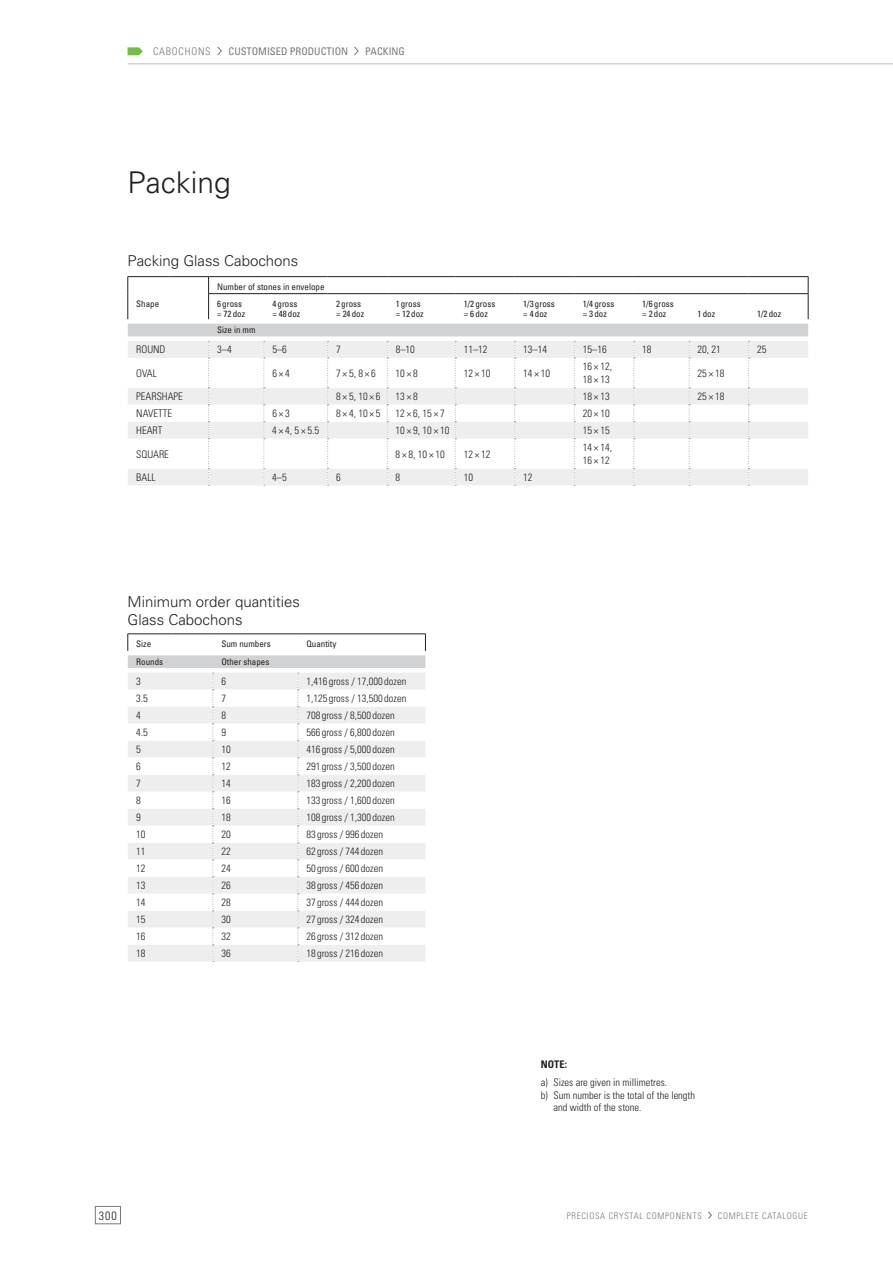
<style>
.page{position:relative;width:893px;height:1263px;background:#fff}
.page>*{position:absolute;margin:0;border:0;box-sizing:border-box;transform-origin:0 0}
.t1{font:300 30px "Univers CE";color:#231f20}
.t2{font:300 15px/18px "Univers CE";color:#231f20}
.t3{font:300 condensed 12px "Univers CE";color:#231f20}
.t4{font:300 condensed 10.5px/12.6px "Univers CE";color:#231f20}
.t5{font:condensed 10.5px "Univers CE";color:#76787b}
.t6{font:300 condensed 10.5px "Univers CE";letter-spacing:.08em;color:#76787b}
.t7{font:700 condensed 10.5px "Univers CE";color:#231f20}
.t8{font:condensed 9px/10.4px "Univers CE";color:#231f20}
.t9{font:300 condensed 9px "Univers CE";letter-spacing:.08em;color:#76787b}
</style>
<div class="page">
<hr style="left:209px;top:276px;width:55px;height:1px;background:#231f20">
<hr style="left:264px;top:276px;width:64px;height:1px;background:#231f20">
<hr style="left:328px;top:276px;width:59px;height:1px;background:#231f20">
<hr style="left:387px;top:276px;width:68px;height:1px;background:#231f20">
<hr style="left:455px;top:276px;width:60px;height:1px;background:#231f20">
<hr style="left:515px;top:276px;width:59px;height:1px;background:#231f20">
<hr style="left:574px;top:276px;width:60px;height:1px;background:#231f20">
<hr style="left:634px;top:276px;width:55px;height:1px;background:#231f20">
<hr style="left:689px;top:276px;width:60px;height:1px;background:#231f20">
<hr style="left:749px;top:276px;width:59px;height:1px;background:#231f20">
<hr style="left:128px;top:276px;width:41px;height:1px;background:#231f20">
<hr style="left:169px;top:276px;width:40px;height:1px;background:#231f20">
<svg style="left:128px;top:277px;width:681px;height:209px"></svg>
<svg style="left:128px;top:634px;width:298px;height:328px"></svg>
<div style="left:95px;top:1206px;width:26px;height:18px;border:1px solid #76787b"></div>
<hr style="left:128px;top:63px;width:765px;height:2px;background:#d1d2d4">
<svg style="left:708px;top:1211px;width:4px;height:8px"></svg>
<svg style="left:217px;top:46px;width:5px;height:9px"></svg>
<svg style="left:354px;top:46px;width:5px;height:10px"></svg>
<svg style="left:128px;top:47px;width:15px;height:8px"></svg>
<p class="t6" style="left:153px;top:46px;width:59px">CABOCHONS</p>
<p class="t5" style="left:229px;top:46px;width:121px">CUSTOMISED PRODUCTION</p>
<p class="t5" style="left:365px;top:46px;width:12px">Packin</p>
<p class="t5" style="left:399px;top:46px;width:8px">g</p>
<h1 class="t1" style="left:128px;top:165px;width:105px">Packing</h1>
<h2 class="t2" style="left:128px;top:252px;width:172px">Packing Glass Cabochons</h2>
<p class="t8" style="left:217px;top:282px;width:109px">Number of stones in envelope</p>
<p class="t8" style="left:136px;top:299px;width:25px">Shape</p>
<p class="t8" style="left:217px;top:299px;width:30px">6 gross = 72 doz</p>
<p class="t8" style="left:272px;top:299px;width:30px">4 gross = 48 doz</p>
<p class="t8" style="left:336px;top:299px;width:30px">2 gross = 24 doz</p>
<p class="t8" style="left:396px;top:299px;width:30px">1 gross = 12 doz</p>
<p class="t8" style="left:464px;top:299px;width:33px">1/2 gross = 6 doz</p>
<p class="t8" style="left:523px;top:299px;width:33px">1/3 gross = 4 doz</p>
<p class="t8" style="left:583px;top:299px;width:33px">1/4 gross = 3 doz</p>
<p class="t8" style="left:642px;top:299px;width:33px">1/6gross = 2doz</p>
<p class="t8" style="left:698px;top:309px;width:19px">1 doz</p>
<p class="t8" style="left:757px;top:309px;width:26px">1/2 doz</p>
<p class="t8" style="left:217px;top:325px;width:40px">Size in mm</p>
<p class="t4" style="left:136px;top:344px;width:31px">ROUND</p>
<p class="t4" style="left:217px;top:344px;width:16px">3–4</p>
<p class="t4" style="left:272px;top:344px;width:16px">5–6</p>
<p class="t4" style="left:336px;top:344px;width:6px">7</p>
<p class="t4" style="left:396px;top:344px;width:21px">8–10</p>
<p class="t4" style="left:464px;top:344px;width:25px">11–12</p>
<p class="t4" style="left:523px;top:344px;width:25px">13–14</p>
<p class="t4" style="left:583px;top:344px;width:25px">15–16</p>
<p class="t4" style="left:642px;top:344px;width:11px">18</p>
<p class="t4" style="left:698px;top:344px;width:25px">20, 21</p>
<p class="t4" style="left:757px;top:344px;width:11px">25</p>
<p class="t4" style="left:136px;top:367px;width:22px">OVAL</p>
<p class="t4" style="left:272px;top:367px;width:19px">6 × 4</p>
<p class="t4" style="left:336px;top:367px;width:41px">7 × 5, 8 × 6</p>
<p class="t4" style="left:396px;top:367px;width:24px">10 × 8</p>
<p class="t4" style="left:464px;top:367px;width:28px">12 × 10</p>
<p class="t4" style="left:523px;top:367px;width:28px">14 × 10</p>
<p class="t4" style="left:583px;top:361px;width:31px">16 × 12,<br>18 × 13</p>
<p class="t4" style="left:698px;top:367px;width:28px">25 × 18</p>
<p class="t4" style="left:136px;top:390px;width:48px">PEARSHAPE</p>
<p class="t4" style="left:336px;top:390px;width:46px">8 × 5, 10 × 6</p>
<p class="t4" style="left:396px;top:390px;width:24px">13 × 8</p>
<p class="t4" style="left:583px;top:390px;width:28px">18 × 13</p>
<p class="t4" style="left:698px;top:390px;width:28px">25 × 18</p>
<p class="t4" style="left:136px;top:407px;width:37px">NAVETTE</p>
<p class="t4" style="left:272px;top:407px;width:19px">6 × 3</p>
<p class="t4" style="left:336px;top:407px;width:46px">8 × 4, 10 × 5</p>
<p class="t4" style="left:396px;top:407px;width:51px">12 × 6, 15 × 7</p>
<p class="t4" style="left:583px;top:407px;width:28px">20 × 10</p>
<p class="t4" style="left:136px;top:424px;width:28px">HEART</p>
<p class="t4" style="left:272px;top:424px;width:48px">4 × 4, 5 × 5.5</p>
<p class="t4" style="left:396px;top:424px;width:55px">10 × 9, 10 × 10</p>
<p class="t4" style="left:583px;top:424px;width:28px">15 × 15</p>
<p class="t4" style="left:136px;top:448px;width:34px">SQUARE</p>
<p class="t4" style="left:396px;top:448px;width:51px">8 × 8, 10 × 10</p>
<p class="t4" style="left:464px;top:448px;width:28px">12 × 12</p>
<p class="t4" style="left:583px;top:441px;width:31px">14 × 14,<br>16 × 12</p>
<p class="t4" style="left:136px;top:471px;width:21px">BALL</p>
<p class="t4" style="left:272px;top:471px;width:16px">4–5</p>
<p class="t4" style="left:336px;top:471px;width:6px">6</p>
<p class="t4" style="left:396px;top:471px;width:6px">8</p>
<p class="t4" style="left:464px;top:471px;width:11px">10</p>
<p class="t4" style="left:523px;top:471px;width:11px">12</p>
<h2 class="t2" style="left:128px;top:593px;width:174px">Minimum order quantities<br>Glass Cabochons</h2>
<p class="t8" style="left:136px;top:639px;width:17px">Size</p>
<p class="t8" style="left:221px;top:639px;width:51px">Sum numbers</p>
<p class="t8" style="left:306px;top:639px;width:31px">Quantity</p>
<p class="t8" style="left:136px;top:656px;width:28px">Rounds</p>
<p class="t8" style="left:221px;top:656px;width:49px">Other shapes</p>
<p class="t4" style="left:136px;top:675px;width:6px">3</p>
<p class="t4" style="left:221px;top:675px;width:6px">6</p>
<p class="t4" style="left:306px;top:675px;width:101px">1,416 gross / 17,000 dozen</p>
<p class="t4" style="left:136px;top:692px;width:13px">3.5</p>
<p class="t4" style="left:221px;top:692px;width:6px">7</p>
<p class="t4" style="left:306px;top:692px;width:101px">1,125 gross / 13,500 dozen</p>
<p class="t4" style="left:136px;top:709px;width:6px">4</p>
<p class="t4" style="left:221px;top:709px;width:6px">8</p>
<p class="t4" style="left:306px;top:709px;width:90px">708 gross / 8,500 dozen</p>
<p class="t4" style="left:136px;top:726px;width:13px">4.5</p>
<p class="t4" style="left:221px;top:726px;width:6px">9</p>
<p class="t4" style="left:306px;top:726px;width:90px">566 gross / 6,800 dozen</p>
<p class="t4" style="left:136px;top:743px;width:6px">5</p>
<p class="t4" style="left:221px;top:743px;width:11px">10</p>
<p class="t4" style="left:306px;top:743px;width:90px">416 gross / 5,000 dozen</p>
<p class="t4" style="left:136px;top:760px;width:6px">6</p>
<p class="t4" style="left:221px;top:760px;width:11px">12</p>
<p class="t4" style="left:306px;top:760px;width:90px">291 gross / 3,500 dozen</p>
<p class="t4" style="left:136px;top:777px;width:6px">7</p>
<p class="t4" style="left:221px;top:777px;width:11px">14</p>
<p class="t4" style="left:306px;top:777px;width:90px">183 gross / 2,200 dozen</p>
<p class="t4" style="left:136px;top:794px;width:6px">8</p>
<p class="t4" style="left:221px;top:794px;width:11px">16</p>
<p class="t4" style="left:306px;top:794px;width:90px">133 gross / 1,600 dozen</p>
<p class="t4" style="left:136px;top:811px;width:6px">9</p>
<p class="t4" style="left:221px;top:811px;width:11px">18</p>
<p class="t4" style="left:306px;top:811px;width:90px">108 gross / 1,300 dozen</p>
<p class="t4" style="left:136px;top:828px;width:11px">10</p>
<p class="t4" style="left:221px;top:828px;width:11px">20</p>
<p class="t4" style="left:306px;top:828px;width:78px">83 gross / 996 dozen</p>
<p class="t4" style="left:136px;top:845px;width:11px">11</p>
<p class="t4" style="left:221px;top:845px;width:11px">22</p>
<p class="t4" style="left:306px;top:845px;width:78px">62 gross / 744 dozen</p>
<p class="t4" style="left:136px;top:862px;width:11px">12</p>
<p class="t4" style="left:221px;top:862px;width:11px">24</p>
<p class="t4" style="left:306px;top:862px;width:78px">50 gross / 600 dozen</p>
<p class="t4" style="left:136px;top:879px;width:11px">13</p>
<p class="t4" style="left:221px;top:879px;width:11px">26</p>
<p class="t4" style="left:306px;top:879px;width:78px">38 gross / 456 dozen</p>
<p class="t4" style="left:136px;top:896px;width:11px">14</p>
<p class="t4" style="left:221px;top:896px;width:11px">28</p>
<p class="t4" style="left:306px;top:896px;width:78px">37 gross / 444 dozen</p>
<p class="t4" style="left:136px;top:913px;width:11px">15</p>
<p class="t4" style="left:221px;top:913px;width:11px">30</p>
<p class="t4" style="left:306px;top:913px;width:78px">27 gross / 324 dozen</p>
<p class="t4" style="left:136px;top:930px;width:11px">16</p>
<p class="t4" style="left:221px;top:930px;width:11px">32</p>
<p class="t4" style="left:306px;top:930px;width:78px">26 gross / 312 dozen</p>
<p class="t4" style="left:136px;top:947px;width:11px">18</p>
<p class="t4" style="left:221px;top:947px;width:11px">36</p>
<p class="t4" style="left:306px;top:947px;width:78px">18 gross / 216 dozen</p>
<p class="t7" style="left:541px;top:1059px;width:28px">NOTE:</p>
<p class="t4" style="left:541px;top:1076px;width:156px;line-height:13.4px">a) Sizes are given in millimetres.<br>b) Sum number is the total of the length</p>
<p class="t4" style="left:553px;top:1101px;width:88px">and width of the stone.</p>
<p class="t3" style="left:99px;top:1208px;width:19px">300</p>
<p class="t9" style="left:567px;top:1210px;width:137px">PRECIOSA CRYSTAL COMPONENTS</p>
<p class="t9" style="left:718px;top:1210px;width:92px">COMPLETE CATALOGUE</p>
</div>
